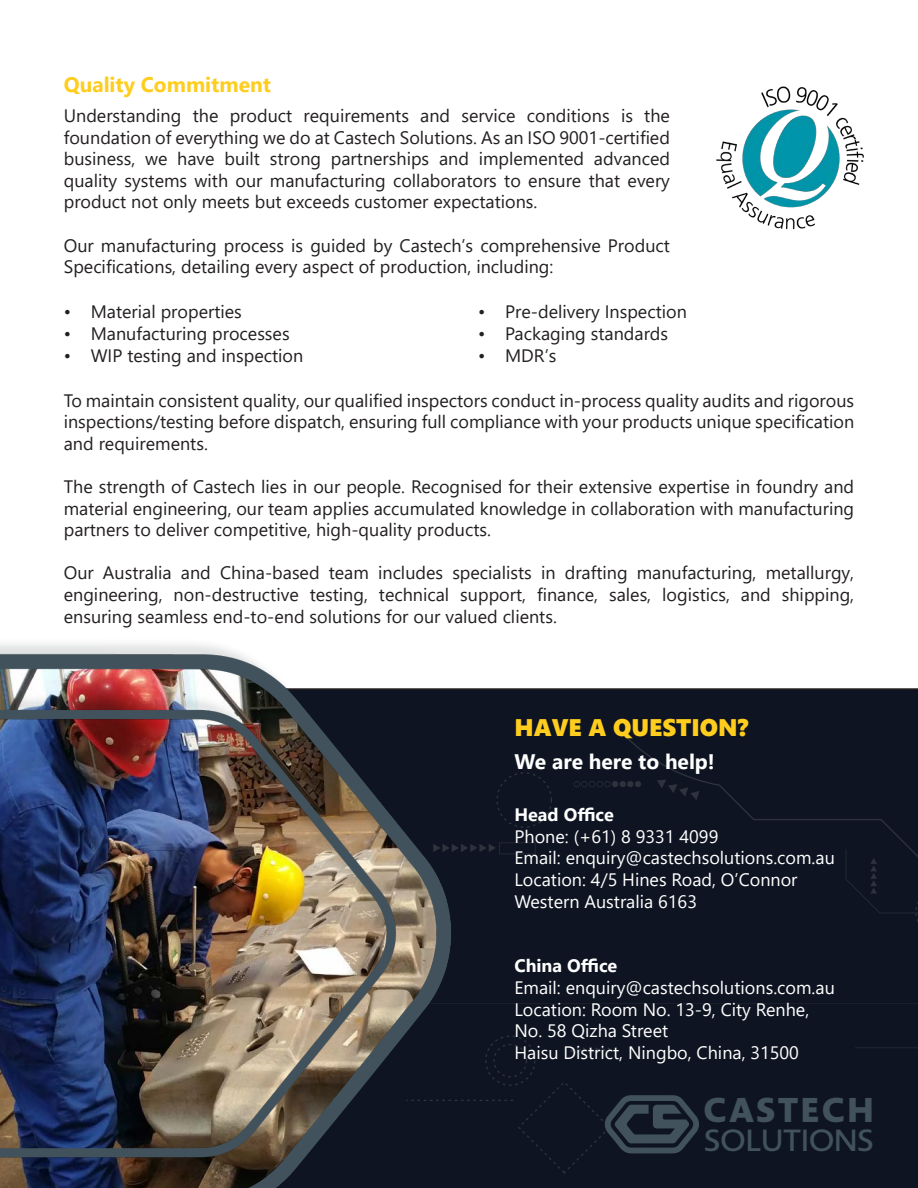
<style>
.page{position:relative;width:918px;height:1188px;background:#fff}
.page>*{position:absolute;margin:0;border:0;box-sizing:border-box;transform-origin:0 0}
.t1{font:900 33.9px "Novel Display";letter-spacing:.07em;color:#41525c}
.t2{font:600 30.15px "Novel Display";color:#41525c}
.Sub_title{font:24px "Segoe UI Black";color:#ffcd1e}
.Sub_title-2{font:700 21px "Segoe UI";color:#ffcd1e}
.Sub_title-3{font:700 21px "Segoe UI";color:#fff}
.t3{font:18px/21.6px "Segoe UI";color:#231f20;text-align:justify}
.t4{font:18px/21.6px "Segoe UI";color:#fff}
.t5{font:700 18px "Segoe UI";color:#fff}
</style>
<div class="page">
<img style="left:716px;top:86px;width:148px;height:144px">
<img style="left:0;top:643px;width:493px;height:545px">
<img style="left:0;top:690px;width:918px;height:484px">
<p class="Sub_title-2" style="left:64px;top:65px;width:209px">Quality Commitment</p>
<p class="t3" style="left:64px;top:103px;width:608px">Understanding the product requirements and service conditions is the foundation of everything we do at Castech Solutions. As an ISO 9001-certified business, we have built strong partnerships and implemented advanced quality systems with our manufacturing collaborators to ensure that every product not only meets but exceeds customer expectations.</p>
<p class="t3" style="left:64px;top:233px;width:608px">Our manufacturing process is guided by Castech’s comprehensive Product<br>Specifications, detailing every aspect of production, including:</p>
<p class="t3" style="left:64px;top:300px;width:180px">• Material properties</p>
<p class="t3" style="left:64px;top:321px;width:227px">• Manufacturing processes</p>
<p class="t3" style="left:64px;top:343px;width:241px">• WIP testing and inspection</p>
<p class="t3" style="left:478px;top:300px;width:210px">• Pre-delivery Inspection</p>
<p class="t3" style="left:478px;top:321px;width:192px">• Packaging standards</p>
<p class="t3" style="left:478px;top:343px;width:80px">• MDR’s</p>
<p class="t3" style="left:64px;top:388px;width:792px">To maintain consistent quality, our qualified inspectors conduct in-process quality audits and rigorous inspections/testing before dispatch, ensuring full compliance with your products unique specification and requirements.</p>
<p class="t3" style="left:64px;top:474px;width:792px">The strength of Castech lies in our people. Recognised for their extensive expertise in foundry and material engineering, our team applies accumulated knowledge in collaboration with manufacturing partners to deliver competitive, high-quality products.</p>
<p class="t3" style="left:64px;top:561px;width:792px">Our Australia and China-based team includes specialists in drafting manufacturing, metallurgy, engineering, non-destructive testing, technical support, finance, sales, logistics, and shipping, ensuring seamless end-to-end solutions for our valued clients.</p>
<p class="Sub_title" style="left:514px;top:710px;width:235px">HAVE A QUESTION?</p>
<p class="Sub_title-3" style="left:514px;top:742px;width:202px">We are here to help!</p>
<p class="t5" style="left:514px;top:798px;width:101px">Head Office</p>
<p class="t4" style="left:514px;top:824px;width:205px">Phone: (+61) 8 9331 4099</p>
<p class="t4" style="left:514px;top:846px;width:322px">Email: enquiry@castechsolutions.com.au</p>
<p class="t4" style="left:514px;top:867px;width:285px">Location: 4/5 Hines Road, O’Connor<br>Western Australia 6163</p>
<p class="t5" style="left:514px;top:949px;width:104px">China Office</p>
<p class="t4" style="left:514px;top:975px;width:322px">Email: enquiry@castechsolutions.com.au</p>
<p class="t4" style="left:514px;top:997px;width:296px">Location: Room No. 13-9, City Renhe,</p>
<p class="t4" style="left:514px;top:1018px;width:155px">No. 58 Qizha Street</p>
<p class="t4" style="left:514px;top:1040px;width:286px">Haisu District, Ningbo, China, 31500</p>
<p class="t1" style="left:704px;top:1087px;width:171px">CASTECH</p>
<p class="t2" style="left:704px;top:1122px;width:171px">SOLUTIONS</p>
</div>
